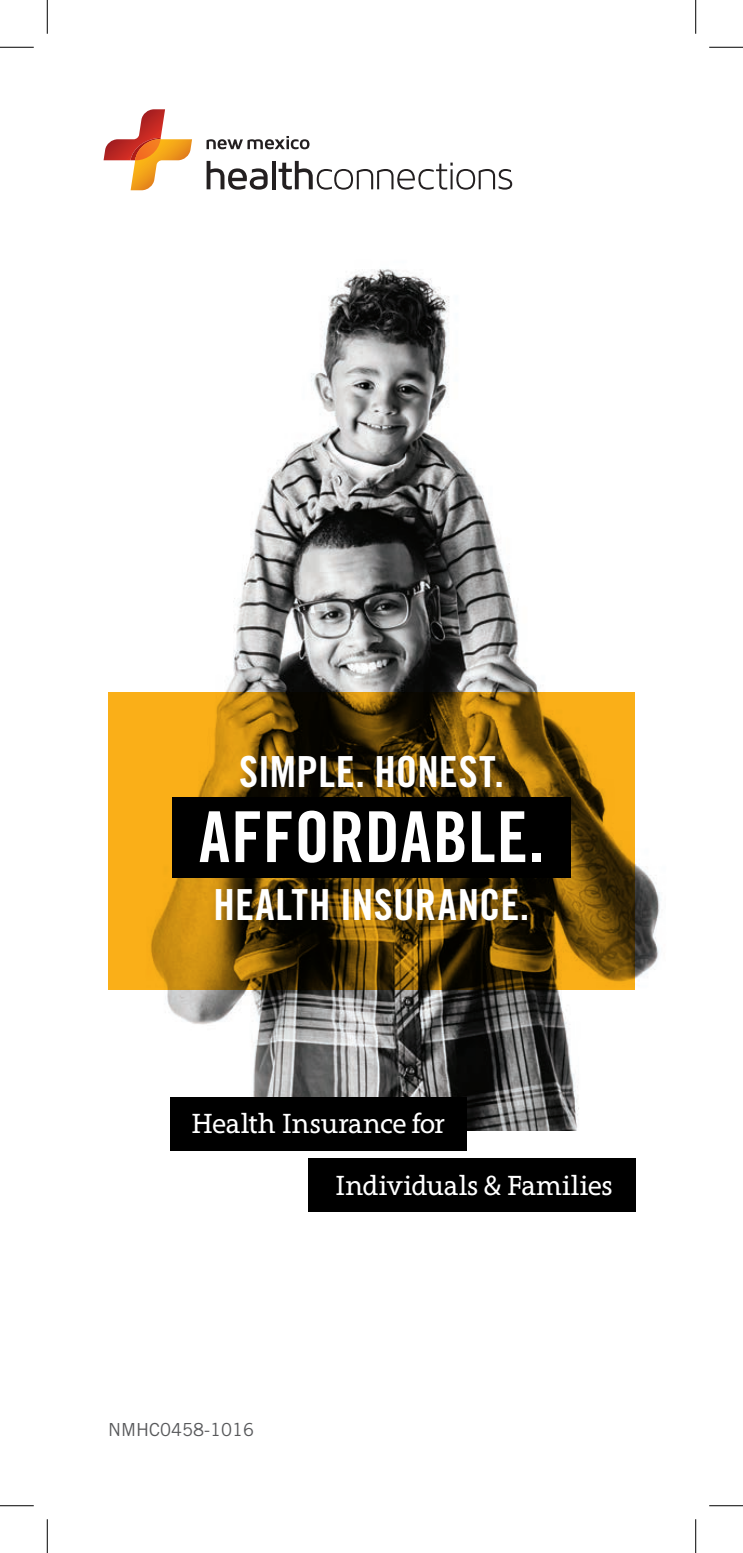
<style>
.page{position:relative;width:743px;height:1553px;background:#fff}
.page>*{position:absolute;margin:0;border:0;box-sizing:border-box;transform-origin:0 0}
.t1{font:70.2px "Trade Gothic Bold Cond Twenty";letter-spacing:.005em;color:#fff}
.t2{font:42.75px "Trade Gothic Bold Cond Twenty";letter-spacing:.005em;color:#fff}
.t3{font:28.35px/61.2px "Grandesign Neue Serif";letter-spacing:-.02em;color:#fff}
.t4{font:18px "Trade Gothic";color:#57585a}
</style>
<div class="page">
<img style="left:103px;top:142px;width:558px;height:988px">
<svg style="left:206px;top:161px;width:61px;height:29px"></svg>
<hr style="left:272px;top:161px;width:4px;height:28px;background:#231f20">
<svg style="left:278px;top:161px;width:234px;height:29px"></svg>
<svg style="left:206px;top:136px;width:103px;height:13px"></svg>
<svg style="left:104px;top:109px;width:88px;height:81px"></svg>
<div style="left:170px;top:1096px;width:296px;height:54px;background:#000"></div>
<div style="left:308px;top:1158px;width:328px;height:53px;background:#000"></div>
<svg style="left:108px;top:692px;width:526px;height:298px;background:#89600c"></svg>
<div style="left:173px;top:797px;width:398px;height:81px;background:#000"></div>
<hr style="left:0;top:47px;width:34px;height:1px;background:#000">
<hr style="left:709px;top:47px;width:33px;height:1px;background:#000">
<hr style="left:0;top:1505px;width:34px;height:1px;background:#000">
<hr style="left:709px;top:1505px;width:33px;height:1px;background:#000">
<hr style="left:47px;top:0;width:1px;height:34px;background:#000">
<hr style="left:47px;top:1519px;width:1px;height:33px;background:#000">
<hr style="left:695px;top:0;width:1px;height:34px;background:#000">
<hr style="left:695px;top:1519px;width:1px;height:33px;background:#000">
<h2 class="t2" style="left:239px;top:745px;width:266px">SIMPLE. HONEST.</h2>
<h1 class="t1" style="left:199px;top:794px;width:347px">AFFORDABLE.</h1>
<h2 class="t2" style="left:213px;top:879px;width:317px">HEALTH INSURANCE.</h2>
<p class="t3" style="left:334px;top:1093px;width:279px;text-indent:-144px">Health Insurance for<br>Individuals &amp; Families</p>
<p class="t4" style="left:108px;top:1418px;width:147px">NMHC0458-1016</p>
</div>
